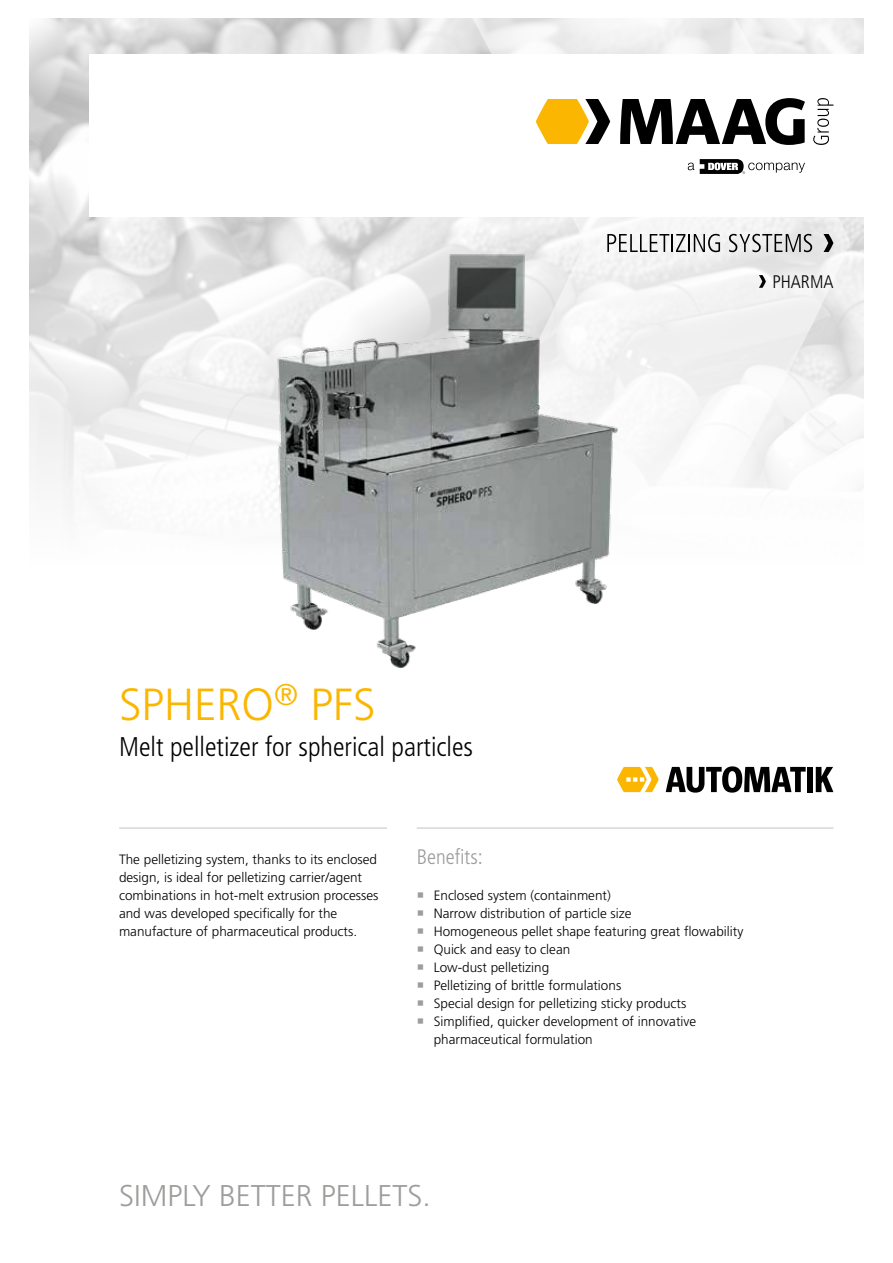
<style>
.page{position:relative;width:893px;height:1263px;background:#fff}
.page>*{position:absolute;margin:0;border:0;box-sizing:border-box;transform-origin:0 0}
.t1{font:300 45px "Frutiger LT Std";color:#fab600}
.t2{font:300 30px "Frutiger LT Std";color:#9d9d9c}
.t3{font:300 condensed 27px "Frutiger LT Std";color:#000}
.t4{font:300 condensed 21px "Frutiger LT Std";color:#9d9d9c}
.t5{font:300 condensed 18.15px "Frutiger LT Std";color:#000}
.t6{font:300 13.5px/18px "Frutiger LT Std";color:#000}
</style>
<div class="page">
<svg style="left:29px;top:18px;width:835px;height:148px;background:#dadada"></svg>
<svg style="left:29px;top:166px;width:835px;height:339px;fill:#efefef"></svg>
<div style="left:89px;top:54px;width:803px;height:162px;background:#fff"></div>
<svg style="left:335px;top:18px;width:515px;height:487px"></svg>
<img style="left:257px;top:218px;width:431px;height:451px">
<svg style="left:823px;top:234px;width:10px;height:18px"></svg>
<svg style="left:607px;top:234px;width:113px;height:18px"></svg>
<svg style="left:729px;top:234px;width:83px;height:18px"></svg>
<svg style="left:617px;top:767px;width:42px;height:25px"></svg>
<svg style="left:666px;top:766px;width:140px;height:27px"></svg>
<div style="left:807px;top:767px;width:6px;height:25px;background:#000"></div>
<svg style="left:816px;top:767px;width:17px;height:25px"></svg>
<svg style="left:536px;top:99px;width:74px;height:45px"></svg>
<svg style="left:688px;top:163px;width:6px;height:7px"></svg>
<svg style="left:700px;top:159px;width:105px;height:15px"></svg>
<svg style="left:813px;top:98px;width:20px;height:47px"></svg>
<svg style="left:620px;top:98px;width:185px;height:47px"></svg>
<hr style="left:119px;top:827px;width:268px;height:2px;background:#c6c6c6">
<hr style="left:417px;top:827px;width:416px;height:2px;background:#c6c6c6">
<svg style="left:759px;top:275px;width:7px;height:13px"></svg>
<h3 class="t5" style="left:772px;top:271px;width:63px">PHARMA</h3>
<h1 class="t1" style="left:119px;top:679px;width:258px">SPHERO<sup>®</sup> PFS</h1>
<h3 class="t3" style="left:119px;top:731px;width:355px">Melt pelletizer for spherical particles</h3>
<p class="t6" style="left:119px;top:851px;width:261px">The pelletizing system, thanks to its enclosed design, is ideal for pelletizing carrier/agent combinations in hot-melt extrusion processes and was developed specifically for the manufacture of pharmaceutical products.</p>
<h3 class="t4" style="left:417px;top:845px;width:68px">Benefits:</h3>
<p class="t6" style="left:434px;top:887px;width:311px">Enclosed system (containment)<br>Narrow distribution of particle size<br>Homogeneous pellet shape featuring great flowability Quick and easy to clean<br>Low-dust pelletizing<br>Pelletizing of brittle formulations<br>Special design for pelletizing sticky products Simplified, quicker development of innovative pharmaceutical formulation</p>
<h2 class="t2" style="left:119px;top:1179px;width:313px">SIMPLY BETTER PELLETS.</h2>
</div>
